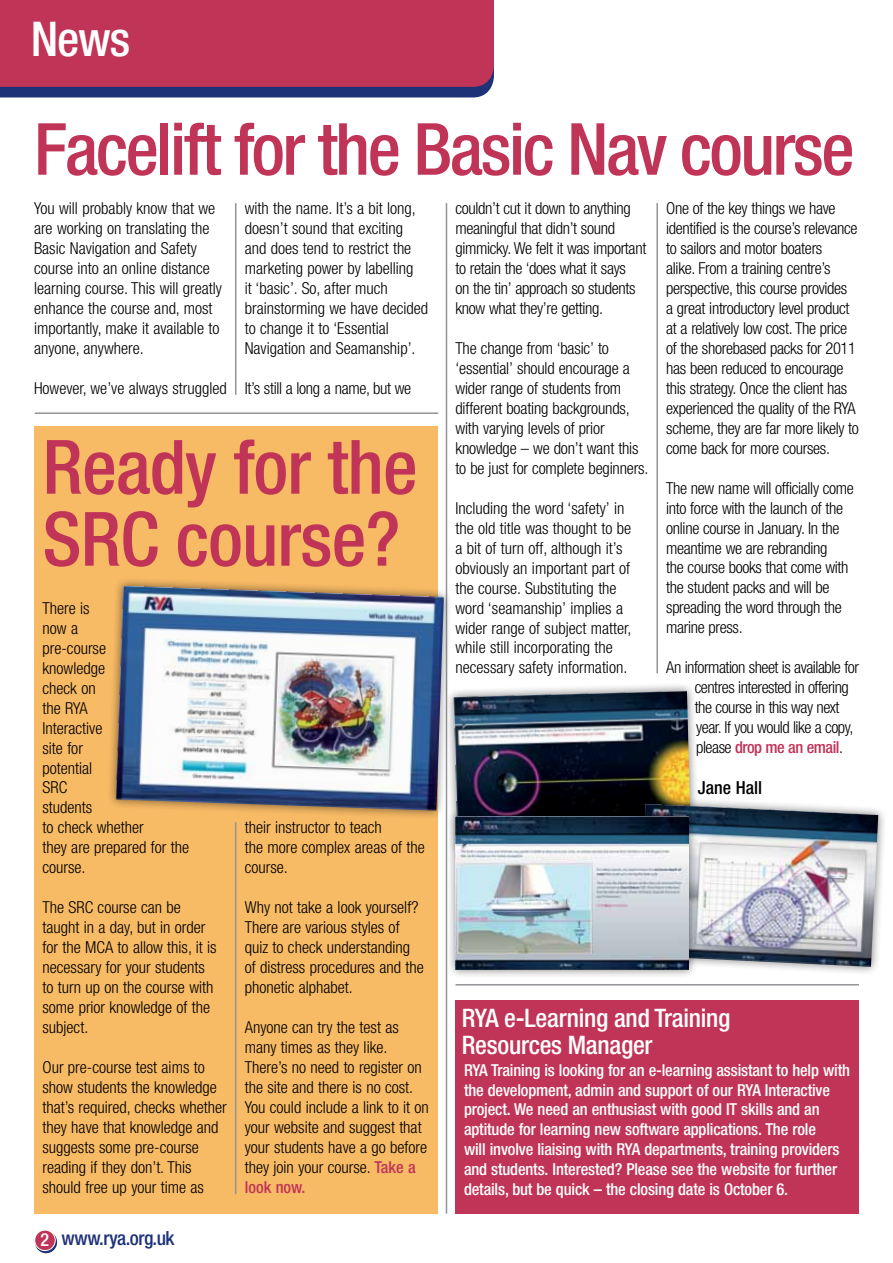
<style>
.page{position:relative;width:893px;height:1263px;background:#fff}
.page>*{position:absolute;margin:0;border:0;box-sizing:border-box;transform-origin:0 0}
.t1{font:500 condensed 75px/72px "Helvetica Neue LT Std";letter-spacing:-.01em;color:#c03457}
.t2{font:500 condensed 72px "Helvetica Neue LT Std";letter-spacing:-.035em;color:#c03457}
.t3{font:500 condensed 48px "Helvetica Neue LT Std";color:#fff}
.t4{font:500 condensed 25.5px/27px "Helvetica Neue LT Std";letter-spacing:-.01em;color:#fff}
.t5{font:500 condensed 19.5px "Helvetica Neue LT Std";letter-spacing:-.025em;color:#1e3278}
.t6{font:500 condensed 18px "Helvetica Neue LT Std";color:#000}
.t7{font:300 condensed 16.5px/20px "Helvetica Neue LT Std";color:#000}
.t8{font:300 condensed 16.5px/20px "Helvetica Neue LT Std";letter-spacing:-.02em;color:#000}
.t9{font:500 condensed 16.5px/19.8px "Helvetica Neue LT Std";letter-spacing:-.01em;color:#fff}
.t10{font:300 condensed 16.5px/20px "Helvetica Neue LT Std";letter-spacing:-.03em;color:#000}
.s1{font-weight:500;color:#c03457}
.s2{font-size:18px;color:#fff}
</style>
<div class="page">
<svg style="left:35px;top:1231px;width:22px;height:22px"></svg>
<div style="left:35px;top:1230px;width:20px;height:20px;background:#c03457;border-radius:50%"></div>
<div style="left:34px;top:1230px;width:22px;height:21px;border:1px solid #fff;border-radius:50%"></div>
<div style="left:455px;top:1000px;width:404px;height:214px;background:#c03457"></div>
<div style="left:0;top:87px;width:491px;height:10px;background:#1e3278"></div>
<div style="left:0;top:0;width:494px;height:87px;background:#c03457"></div>
<hr style="left:656px;top:203px;width:2px;height:470px;background:#939598">
<hr style="left:446px;top:203px;width:1px;height:1011px;background:#939598">
<hr style="left:35px;top:412px;width:403px;height:2px;background:#939598">
<hr style="left:235px;top:203px;width:1px;height:192px;background:#939598">
<div style="left:34px;top:426px;width:403px;height:788px;background:#f7ba65"></div>
<hr style="left:235px;top:822px;width:1px;height:372px;background:#939598">
<div style="left:444px;top:681px;width:256px;height:176px;background:#000;opacity:.5"></div>
<img style="left:454px;top:691px;width:237px;height:116px">
<div style="left:628px;top:794px;width:258px;height:181px;background:#000;opacity:.5"></div>
<img style="left:638px;top:804px;width:240px;height:163px">
<div style="left:446px;top:807px;width:252px;height:172px;background:#000;opacity:.5"></div>
<img style="left:455px;top:816px;width:234px;height:154px">
<div style="left:106px;top:576px;width:346px;height:243px;background:#000;opacity:.5"></div>
<img style="left:116px;top:586px;width:328px;height:225px">
<hr style="left:455px;top:984px;width:404px;height:1px;background:#939598">
<h3 class="t3" style="left:31px;top:10px;width:101px">News</h3>
<h2 class="t2" style="left:34px;top:106px;width:822px">Facelift for the Basic Nav course</h2>
<p class="t7" style="left:34px;top:198px;width:190px">You will probably know that we are working on translating the<br>Basic Navigation and Safety course into an online distance learning course. This will greatly enhance the course and, most importantly, make it available to anyone, anywhere.</p>
<p class="t7" style="left:34px;top:378px;width:194px">However, we’ve always struggled</p>
<p class="t8" style="left:666px;top:198px;width:194px">One of the key things we have identified is the course’s relevance to sailors and motor boaters<br>alike. From a training centre’s perspective, this course provides<br>a great introductory level product at a relatively low cost. The price of the shorebased packs for 2011 has been reduced to encourage this strategy. Once the client has experienced the quality of the RYA scheme, they are far more likely to come back for more courses.</p>
<p class="t8" style="left:666px;top:478px;width:189px">The new name will officially come into force with the launch of the online course in January. In the meantime we are rebranding<br>the course books that come with the student packs and will be spreading the word through the marine press.</p>
<p class="t10" style="left:695px;top:657px;width:166px;text-indent:-28px">An information sheet is available for centres interested in offering the course in this way next year. If you would like a copy, please <span class="s1">drop me an email</span>.</p>
<p class="t6" style="left:698px;top:776px;width:66px">Jane Hall</p>
<p class="t8" style="left:455px;top:198px;width:192px">couldn’t cut it down to anything meaningful that didn’t sound gimmicky. We felt it was important to retain the ‘does what it says<br>on the tin’ approach so students know what they’re getting.</p>
<p class="t7" style="left:455px;top:338px;width:194px">The change from ‘basic’ to ‘essential’ should encourage a wider range of students from different boating backgrounds, with varying levels of prior knowledge – we don’t want this to be just for complete beginners.</p>
<p class="t7" style="left:455px;top:498px;width:177px">Including the word ‘safety’ in the old title was thought to be a bit of turn off, although it’s obviously an important part of the course. Substituting the word ‘seamanship’ implies a wider range of subject matter, while still incorporating the necessary safety information.</p>
<p class="t7" style="left:245px;top:198px;width:185px">with the name. It’s a bit long, doesn’t sound that exciting and does tend to restrict the marketing power by labelling<br>it ‘basic’. So, after much brainstorming we have decided to change it to ‘Essential<br>Navigation and Seamanship’.</p>
<p class="t8" style="left:245px;top:378px;width:168px">It’s still a long a name, but we</p>
<h1 class="t1" style="left:43px;top:430px;width:377px">Ready for the<br>SRC course?</h1>
<p class="t7" style="left:43px;top:598px;width:148px">There is<br>now a<br>pre-course<br>knowledge<br>check on<br>the RYA<br>Interactive<br>site for<br>potential<br>SRC<br>students<br>to check whether<br>they are prepared for the course.</p>
<p class="t7" style="left:43px;top:897px;width:176px">The SRC course can be taught in a day, but in order for the MCA to allow this, it is necessary for your students to turn up on the course with some prior knowledge of the subject.</p>
<p class="t7" style="left:43px;top:1057px;width:186px">Our pre-course test aims to show students the knowledge that’s required, checks whether they have that knowledge and suggests some pre-course reading if they don’t. This should free up your time as</p>
<p class="t7" style="left:245px;top:817px;width:182px">their instructor to teach<br>the more complex areas of the course.</p>
<p class="t7" style="left:245px;top:897px;width:181px">Why not take a look yourself?<br>There are various styles of quiz to check understanding of distress procedures and the phonetic alphabet.</p>
<p class="t7" style="left:245px;top:1017px;width:186px">Anyone can try the test as many times as they like.<br>There’s no need to register on the site and there is no cost.<br>You could include a link to it on your website and suggest that your students have a go before they join your course. <span class="s1">Take a look now.</span></p>
<h3 class="t4" style="left:462px;top:1004px;width:270px">RYA e-Learning and Training<br>Resources Manager</h3>
<p class="t9" style="left:464px;top:1060px;width:388px">RYA Training is looking for an e-learning assistant to help with the development, admin and support of our RYA Interactive project. We need an enthusiast with good IT skills and an aptitude for learning new software applications. The role<br>will involve liaising with RYA departments, training providers and students. Interested? Please see the website for further details, but be quick – the closing date is October 6.</p>
<p class="t5" style="left:41px;top:1226px;width:136px"><span class="s2">2</span> www.rya.org.uk</p>
</div>
